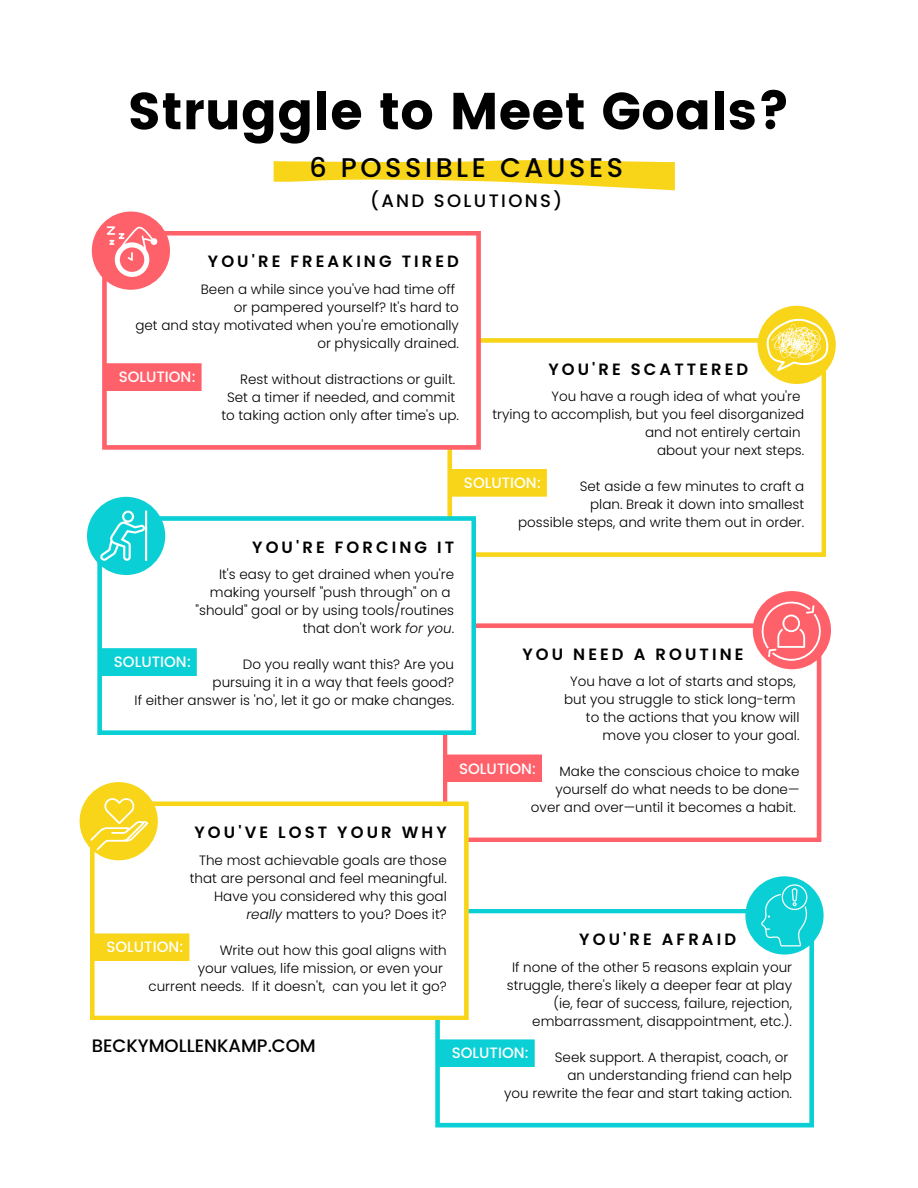
<style>
.page{position:relative;width:918px;height:1188px;background:#fff}
.page>*{position:absolute;margin:0;border:0;box-sizing:border-box;transform-origin:0 0}
.t1{font:51.9px "Poppins";color:#000}
.t2{font:500 27px "Poppins";letter-spacing:.13em;color:#000}
.t3{font:500 18px "Poppins";color:#000}
.t4{font:500 18px "Poppins";letter-spacing:.13em;color:#000}
.t5{font:600 16.35px "Poppins";letter-spacing:.19em;color:#000}
.t6{font:500 15px "Poppins";color:#fff}
.t7{font:300 13.5px/18px "Poppins";color:#000;text-align:right}
.s1{font-style:italic}
</style>
<div class="page">
<svg style="left:447px;top:338px;width:379px;height:219px"></svg>
<div style="left:449px;top:469px;width:98px;height:28px;background:#f8d519"></div>
<svg style="left:102px;top:231px;width:379px;height:219px"></svg>
<div style="left:104px;top:363px;width:98px;height:28px;background:#ff616b"></div>
<div style="left:92px;top:212px;width:78px;height:78px;background:#ff616b;border-radius:50%"></div>
<svg style="left:274px;top:160px;width:401px;height:30px"></svg>
<svg style="left:107px;top:226px;width:50px;height:51px"></svg>
<div style="left:758px;top:306px;width:78px;height:78px;background:#f8d519;border-radius:50%"></div>
<svg style="left:767px;top:319px;width:61px;height:52px"></svg>
<svg style="left:443px;top:623px;width:378px;height:219px"></svg>
<div style="left:445px;top:755px;width:97px;height:27px;background:#ff616b"></div>
<svg style="left:97px;top:516px;width:379px;height:219px"></svg>
<div style="left:99px;top:648px;width:98px;height:28px;background:#0ad0d6"></div>
<div style="left:87px;top:497px;width:78px;height:78px;background:#0ad0d6;border-radius:50%"></div>
<div style="left:753px;top:591px;width:78px;height:78px;background:#ff616b;border-radius:50%"></div>
<svg style="left:435px;top:909px;width:379px;height:218px"></svg>
<div style="left:437px;top:1039px;width:98px;height:28px;background:#0ad0d6"></div>
<svg style="left:90px;top:801px;width:379px;height:219px"></svg>
<div style="left:92px;top:933px;width:97px;height:28px;background:#f8d519"></div>
<div style="left:80px;top:782px;width:78px;height:78px;background:#f8d519;border-radius:50%"></div>
<div style="left:745px;top:876px;width:79px;height:79px;background:#0ad0d6;border-radius:50%"></div>
<svg style="left:100px;top:511px;width:47px;height:50px"></svg>
<svg style="left:90px;top:798px;width:58px;height:52px"></svg>
<svg style="left:759px;top:599px;width:65px;height:63px"></svg>
<svg style="left:761px;top:884px;width:47px;height:62px"></svg>
<p class="t1" style="left:127px;top:81px;width:665px">Struggle to Meet Goals?</p>
<p class="t2" style="left:309px;top:149px;width:315px">6 POSSIBLE CAUSES</p>
<p class="t4" style="left:370px;top:188px;width:194px">(AND SOLUTIONS)</p>
<p class="t5" style="left:208px;top:250px;width:253px">YOU'RE FREAKING TIRED</p>
<p class="t7" style="left:201px;top:280px;width:256px">Been a while since you've had time off</p>
<p class="t7" style="left:234px;top:298px;width:227px">or pampered yourself? It's hard to</p>
<p class="t7" style="left:135px;top:316px;width:325px">get and stay motivated when you're emotionally or physically drained.</p>
<p class="t7" style="left:240px;top:370px;width:217px">Rest without distractions or guilt.</p>
<p class="t7" style="left:227px;top:388px;width:230px">Set a timer if needed, and commit</p>
<p class="t7" style="left:221px;top:406px;width:239px">to taking action only after time's up.</p>
<p class="t5" style="left:548px;top:357px;width:202px">YOU'RE SCATTERED</p>
<p class="t6" style="left:119px;top:368px;width:79px">SOLUTION:</p>
<p class="t7" style="left:551px;top:387px;width:251px">You have a rough idea of what you're</p>
<p class="t7" style="left:492px;top:405px;width:313px">trying to accomplish, but you feel disorganized and not entirely certain</p>
<p class="t7" style="left:657px;top:441px;width:149px">about your next steps.</p>
<p class="t7" style="left:580px;top:477px;width:226px">Set aside a few minutes to craft a</p>
<p class="t7" style="left:590px;top:495px;width:216px">plan. Break it down into smallest</p>
<p class="t7" style="left:518px;top:513px;width:288px">possible steps, and write them out in order.</p>
<p class="t6" style="left:464px;top:474px;width:79px">SOLUTION:</p>
<p class="t5" style="left:252px;top:536px;width:203px">YOU'RE FORCING IT</p>
<p class="t7" style="left:219px;top:566px;width:237px">It's easy to get drained when you're</p>
<p class="t7" style="left:210px;top:584px;width:242px">making yourself "push through" on a</p>
<p class="t7" style="left:196px;top:602px;width:260px">"should" goal or by using tools/routines</p>
<p class="t7" style="left:303px;top:620px;width:153px">that don't work <span class="s1">for you</span>.</p>
<p class="t7" style="left:243px;top:656px;width:213px">Do you really want this? Are you</p>
<p class="t7" style="left:213px;top:674px;width:243px">pursuing it in a way that feels good?</p>
<p class="t7" style="left:135px;top:692px;width:321px">If either answer is 'no', let it go or make changes.</p>
<p class="t5" style="left:522px;top:643px;width:223px">YOU NEED A ROUTINE</p>
<p class="t6" style="left:114px;top:653px;width:79px">SOLUTION:</p>
<p class="t7" style="left:570px;top:673px;width:227px">You have a lot of starts and stops,</p>
<p class="t7" style="left:564px;top:691px;width:233px">but you struggle to stick long-term</p>
<p class="t7" style="left:586px;top:709px;width:215px">to the actions that you know will</p>
<p class="t7" style="left:603px;top:727px;width:198px">move you closer to your goal.</p>
<p class="t7" style="left:560px;top:763px;width:241px">Make the conscious choice to make</p>
<p class="t7" style="left:555px;top:781px;width:246px">yourself do what needs to be done—</p>
<p class="t7" style="left:531px;top:799px;width:266px">over and over—until it becomes a habit.</p>
<p class="t6" style="left:459px;top:760px;width:79px">SOLUTION:</p>
<p class="t5" style="left:194px;top:821px;width:254px">YOU'VE LOST YOUR WHY</p>
<p class="t7" style="left:199px;top:851px;width:249px">The most achievable goals are those</p>
<p class="t7" style="left:190px;top:869px;width:258px">that are personal and feel meaningful.</p>
<p class="t7" style="left:214px;top:887px;width:234px">Have you considered why this goal</p>
<p class="t7" style="left:246px;top:905px;width:202px"><span class="s1">really</span> matters to you? Does it?</p>
<p class="t7" style="left:220px;top:941px;width:229px">Write out how this goal aligns with</p>
<p class="t7" style="left:198px;top:959px;width:247px">your values, life mission, or even your</p>
<p class="t7" style="left:148px;top:977px;width:300px">current needs. If it doesn't, can you let it go?</p>
<p class="t5" style="left:579px;top:928px;width:158px">YOU'RE AFRAID</p>
<p class="t6" style="left:106px;top:939px;width:79px">SOLUTION:</p>
<p class="t7" style="left:507px;top:958px;width:287px;text-align:center">If none of the other 5 reasons explain your struggle, there's likely a deeper fear at play</p>
<p class="t7" style="left:532px;top:994px;width:261px">(ie, fear of success, failure, rejection, embarrassment, disappointment, etc.).</p>
<p class="t7" style="left:555px;top:1048px;width:235px">Seek support. A therapist, coach, or</p>
<p class="t7" style="left:567px;top:1066px;width:226px">an understanding friend can help</p>
<p class="t7" style="left:504px;top:1084px;width:289px">you rewrite the fear and start taking action.</p>
<p class="t3" style="left:92px;top:1036px;width:226px">BECKYMOLLENKAMP.COM</p>
<p class="t6" style="left:452px;top:1044px;width:79px">SOLUTION:</p>
</div>
